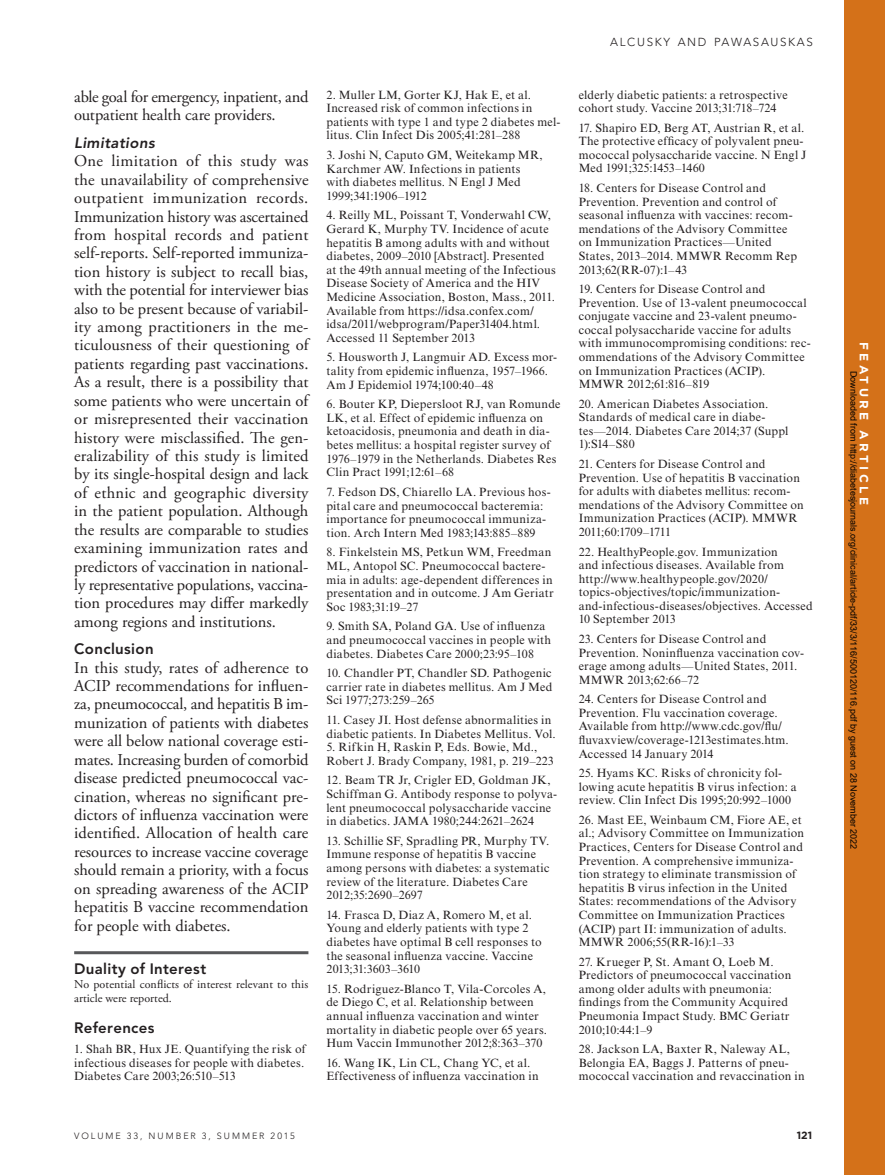
<style>
.page{position:relative;width:885px;height:1175px;background:#fff}
.page>*{position:absolute;margin:0;border:0;box-sizing:border-box;transform-origin:0 0}
.t1{font:16.5px/18.5px "Adobe Garamond Pro";color:#231f20;text-align:justify}
.t2{font:800 15px "Avenir LT Std";letter-spacing:.02em;color:#231f20}
.t3{font:italic 800 15px "Avenir LT Std";letter-spacing:.025em;color:#231f20}
.t4{font:12px/13.5px "Times New Roman MT Std";letter-spacing:.02em;color:#231f20}
.t5{font:12px/14px "Adobe Garamond Pro";letter-spacing:.01em;color:#231f20}
.t6{font:700 12px "Gotham";letter-spacing:.28em;color:#fff}
.t7{font:300 11.55px "Avenir LT Std";letter-spacing:.145em;color:#231f20}
.t8{font:700 10.5px "Gotham";color:#231f20}
.t9{font:9px "Arial";color:#000}
.t10{font:300 9px "Avenir LT Std";letter-spacing:.215em;color:#231f20}
</style>
<div class="page">
<div style="left:844px;top:0;width:40px;height:1174px;background:#d47119"></div>
<hr style="left:74px;top:951px;width:234px;height:3px;background:#57585a">
<h1 class="t1" style="left:74px;top:88px;width:236px">able goal for emergency, inpatient, and outpatient health care providers.</h1>
<p class="t3" style="left:74px;top:134px;width:82px">Limitations</p>
<p class="t1" style="left:74px;top:152px;width:236px">One limitation of this study was the unavailability of comprehensive outpatient immunization records.<br>Immunization history was ascertained from hospital records and patient self-reports. Self-reported immuniza&shy;tion history is subject to recall bias, with the potential for interviewer bias also to be present because of variabil&shy;ity among practitioners in the me&shy;ticulousness of their questioning of patients regarding past vaccinations.<br>As a result, there is a possibility that some patients who were uncertain of or misrepresented their vaccination history were misclassified. The gen&shy;eralizability of this study is limited by its single-hospital design and lack of ethnic and geographic diversity in the patient population. Although the results are comparable to studies examining immunization rates and predictors of vaccination in national&shy;ly representative populations, vaccina&shy;tion procedures may differ markedly among regions and institutions.</p>
<p class="t2" style="left:74px;top:640px;width:81px">Conclusion</p>
<p class="t1" style="left:74px;top:658px;width:236px">In this study, rates of adherence to ACIP recommendations for influen&shy;za, pneumococcal, and hepatitis B im&shy;munization of patients with diabetes were all below national coverage esti&shy;mates. Increasing burden of comorbid disease predicted pneumococcal vac&shy;cination, whereas no significant pre&shy;dictors of influenza vaccination were identified. Allocation of health care resources to increase vaccine coverage should remain a priority, with a focus on spreading awareness of the ACIP hepatitis B vaccine recommendation for people with diabetes.</p>
<p class="t2" style="left:74px;top:960px;width:133px">Duality of Interest</p>
<p class="t5" style="left:74px;top:978px;width:235px">No potential conflicts of interest relevant to this article were reported.</p>
<p class="t2" style="left:74px;top:1018px;width:82px">References</p>
<p class="t4" style="left:74px;top:1041px;width:233px;line-height:14px">1. Shah BR, Hux JE. Quantifying the risk of infectious diseases for people with diabetes.<br>Diabetes Care 2003;26:510–513</p>
<p class="t4" style="left:326px;top:88px;width:235px">2. Muller LM, Gorter KJ, Hak E, et al.<br>Increased risk of common infections in patients with type 1 and type 2 diabetes mel&shy;litus. Clin Infect Dis 2005;41:281–288</p>
<p class="t4" style="left:326px;top:148px;width:218px">3. Joshi N, Caputo GM, Weitekamp MR,<br>Karchmer AW. Infections in patients with diabetes mellitus. N Engl J Med<br>1999;341:1906–1912</p>
<p class="t4" style="left:326px;top:208px;width:231px">4. Reilly ML, Poissant T, Vonderwahl CW, Gerard K, Murphy TV. Incidence of acute hepatitis B among adults with and without diabetes, 2009–2010 [Abstract]. Presented at the 49th annual meeting of the Infectious Disease Society of America and the HIV Medicine Association, Boston, Mass., 2011.<br>Available from https://idsa.confex.com/ idsa/2011/webprogram/Paper31404.html.<br>Accessed 11 September 2013</p>
<p class="t4" style="left:326px;top:350px;width:232px">5. Housworth J, Langmuir AD. Excess mor&shy;tality from epidemic influenza, 1957–1966.<br>Am J Epidemiol 1974;100:40–48</p>
<p class="t4" style="left:326px;top:397px;width:235px">6. Bouter KP, Diepersloot RJ, van Romunde LK, et al. Effect of epidemic influenza on ketoacidosis, pneumonia and death in dia&shy;betes mellitus: a hospital register survey of 1976–1979 in the Netherlands. Diabetes Res Clin Pract 1991;12:61–68</p>
<p class="t4" style="left:326px;top:485px;width:226px">7. Fedson DS, Chiarello LA. Previous hos&shy;pital care and pneumococcal bacteremia: importance for pneumococcal immuniza&shy;tion. Arch Intern Med 1983;143:885–889</p>
<p class="t4" style="left:326px;top:545px;width:229px">8. Finkelstein MS, Petkun WM, Freedman ML, Antopol SC. Pneumococcal bactere&shy;mia in adults: age-dependent differences in presentation and in outcome. J Am Geriatr Soc 1983;31:19–27</p>
<p class="t4" style="left:326px;top:619px;width:226px">9. Smith SA, Poland GA. Use of influenza and pneumococcal vaccines in people with diabetes. Diabetes Care 2000;23:95–108</p>
<p class="t4" style="left:326px;top:666px;width:227px;text-align:justify">10. Chandler PT, Chandler SD. Pathogenic carrier rate in diabetes mellitus. Am J Med Sci 1977;273:259–265</p>
<p class="t4" style="left:326px;top:713px;width:231px">11. Casey JI. Host defense abnormalities in diabetic patients. In Diabetes Mellitus. Vol.</p>
<p class="t4" style="left:326px;top:740px;width:229px">5. Rifkin H, Raskin P, Eds. Bowie, Md.,<br>Robert J. Brady Company, 1981, p. 219–223</p>
<p class="t4" style="left:326px;top:773px;width:232px">12. Beam TR Jr, Crigler ED, Goldman JK, Schiffman G. Antibody response to polyva&shy;lent pneumococcal polysaccharide vaccine in diabetics. JAMA 1980;244:2621–2624</p>
<p class="t4" style="left:326px;top:834px;width:224px">13. Schillie SF, Spradling PR, Murphy TV.<br>Immune response of hepatitis B vaccine among persons with diabetes: a systematic review of the literature. Diabetes Care 2012;35:2690–2697</p>
<p class="t4" style="left:326px;top:908px;width:217px">14. Frasca D, Diaz A, Romero M, et al.<br>Young and elderly patients with type 2 diabetes have optimal B cell responses to the seasonal influenza vaccine. Vaccine 2013;31:3603–3610</p>
<p class="t4" style="left:326px;top:981px;width:222px">15. Rodriguez-Blanco T, Vila-Corcoles A, de Diego C, et al. Relationship between annual influenza vaccination and winter mortality in diabetic people over 65 years.<br>Hum Vaccin Immunother 2012;8:363–370</p>
<p class="t4" style="left:326px;top:1055px;width:214px">16. Wang IK, Lin CL, Chang YC, et al.<br>Effectiveness of influenza vaccination in</p>
<p class="t7" style="left:610px;top:35px;width:204px">ALCUSKY AND PAWASAUSKAS</p>
<p class="t4" style="left:578px;top:88px;width:210px">elderly diabetic patients: a retrospective cohort study. Vaccine 2013;31:718–724</p>
<p class="t4" style="left:578px;top:121px;width:229px">17. Shapiro ED, Berg AT, Austrian R, et al.<br>The protective efficacy of polyvalent pneu&shy;mococcal polysaccharide vaccine. N Engl J Med 1991;325:1453–1460</p>
<p class="t4" style="left:578px;top:181px;width:220px">18. Centers for Disease Control and Prevention. Prevention and control of seasonal influenza with vaccines: recom&shy;mendations of the Advisory Committee on Immunization Practices—United States, 2013–2014. MMWR Recomm Rep 2013;62(RR-07):1–43</p>
<p class="t4" style="left:578px;top:282px;width:233px">19. Centers for Disease Control and Prevention. Use of 13-valent pneumococcal conjugate vaccine and 23-valent pneumo&shy;coccal polysaccharide vaccine for adults with immunocompromising conditions: rec&shy;ommendations of the Advisory Committee on Immunization Practices (ACIP).<br>MMWR 2012;61:816–819</p>
<p class="t4" style="left:578px;top:397px;width:211px">20. American Diabetes Association.<br>Standards of medical care in diabe&shy;tes—2014. Diabetes Care 2014;37 (Suppl<br>1):S14–S80</p>
<p class="t4" style="left:578px;top:457px;width:226px">21. Centers for Disease Control and Prevention. Use of hepatitis B vaccination for adults with diabetes mellitus: recom&shy;mendations of the Advisory Committee on Immunization Practices (ACIP). MMWR 2011;60:1709–1711</p>
<p class="t4" style="left:578px;top:544px;width:235px">22. HealthyPeople.gov. Immunization<br>and infectious diseases. Available from http://www.healthypeople.gov/2020/ topics-objectives/topic/immunization&shy;and-infectious-diseases/objectives. Accessed 10 September 2013</p>
<p class="t4" style="left:578px;top:632px;width:227px">23. Centers for Disease Control and Prevention. Noninfluenza vaccination cov&shy;erage among adults—United States, 2011.<br>MMWR 2013;62:66–72</p>
<p class="t4" style="left:578px;top:692px;width:211px">24. Centers for Disease Control and Prevention. Flu vaccination coverage.<br>Available from http://www.cdc.gov/flu/ fluvaxview/coverage-1213estimates.htm.<br>Accessed 14 January 2014</p>
<p class="t4" style="left:578px;top:766px;width:220px">25. Hyams KC. Risks of chronicity fol&shy;lowing acute hepatitis B virus infection: a review. Clin Infect Dis 1995;20:992–1000</p>
<p class="t4" style="left:578px;top:813px;width:227px">26. Mast EE, Weinbaum CM, Fiore AE, et al.; Advisory Committee on Immunization Practices, Centers for Disease Control and Prevention. A comprehensive immuniza&shy;tion strategy to eliminate transmission of hepatitis B virus infection in the United States: recommendations of the Advisory Committee on Immunization Practices (ACIP) part II: immunization of adults.<br>MMWR 2006;55(RR-16):1–33</p>
<p class="t4" style="left:578px;top:954px;width:214px">27. Krueger P, St. Amant O, Loeb M.<br>Predictors of pneumococcal vaccination among older adults with pneumonia: findings from the Community Acquired Pneumonia Impact Study. BMC Geriatr 2010;10:44:1–9</p>
<p class="t4" style="left:578px;top:1042px;width:227px">28. Jackson LA, Baxter R, Naleway AL,<br>Belongia EA, Baggs J. Patterns of pneu&shy;mococcal vaccination and revaccination in</p>
<p class="t10" style="left:74px;top:1130px;width:16px">VOLU</p>
<p class="t10" style="left:105px;top:1130px;width:78px">ME 33, NU MBER</p>
<p class="t10" style="left:202px;top:1130px;width:40px">3, SUMM</p>
<p class="t10" style="left:252px;top:1130px;width:44px">ER 2015</p>
<p class="t8" style="left:796px;top:1128px;width:17px">121</p>
<p class="t6" style="left:871px;top:342px;width:164px;rotate:90deg">feature article</p>
<p class="t9" style="left:856px;top:370px;width:480px;rotate:90deg">Downloaded from http://diabetesjournals.org/clinical/article-pdf/33/3/116/500120/116.pdf by guest on 28 November 2022</p>
</div>
